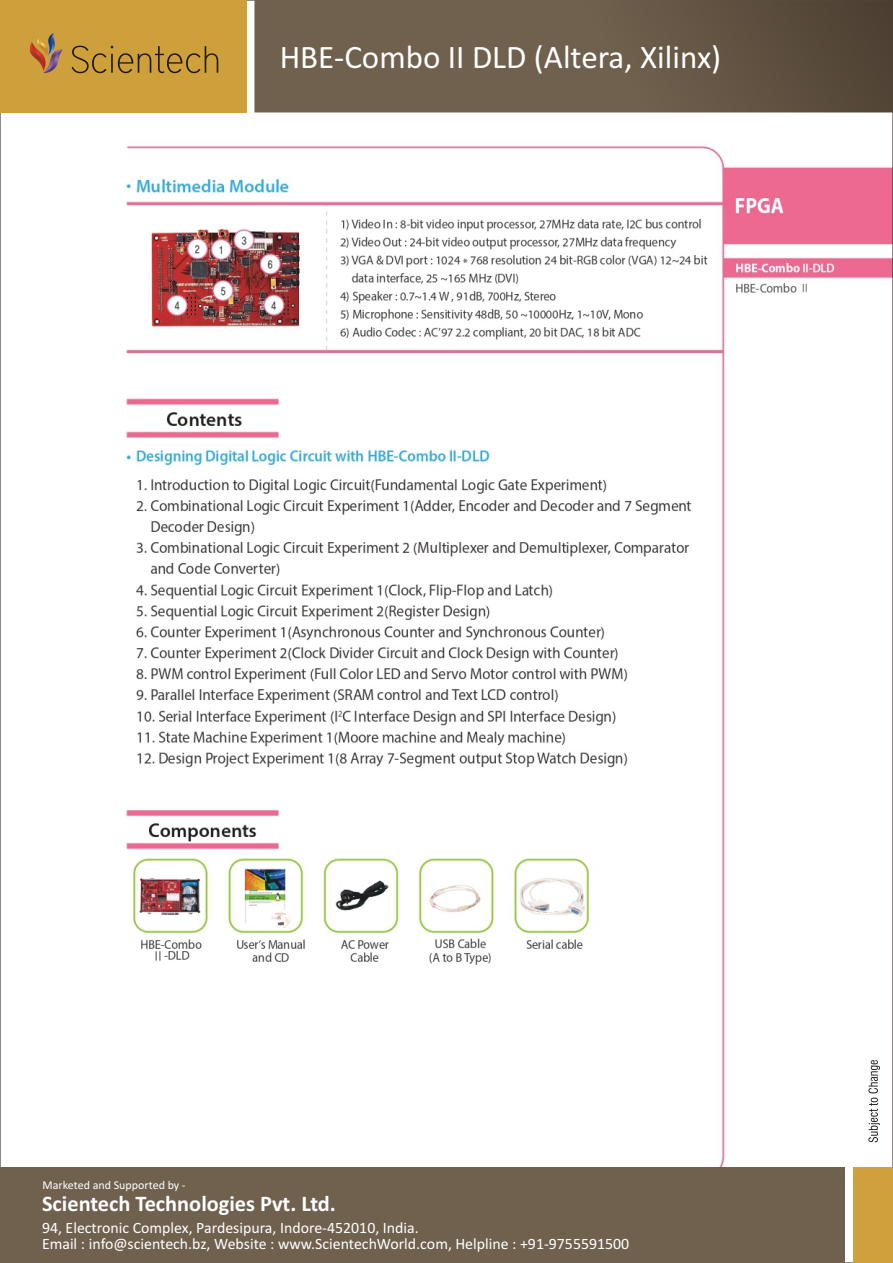
<style>
.page{position:relative;width:893px;height:1263px;background:#fff}
.page>*{position:absolute;margin:0;border:0;box-sizing:border-box;transform-origin:0 0}
.t1{font:33px "Calibri";color:#fff}
.t2{font:700 22.35px "Calibri";color:#fff}
.t3{font:15.9px/16.6px "Calibri";color:#fff}
.t4{font:12px "Calibri";color:#fff}
</style>
<div class="page">
<img style="left:2px;top:2px;width:889px;height:1165px">
<svg style="left:254px;top:0;width:639px;height:112px"></svg>
<div style="left:0;top:0;width:246px;height:112px;background:#cea03c"></div>
<svg style="left:72px;top:46px;width:146px;height:27px"></svg>
<svg style="left:29px;top:33px;width:34px;height:40px"></svg>
<div style="left:0;top:1167px;width:845px;height:96px;background:#70614f"></div>
<div style="left:853px;top:1167px;width:39px;height:96px;background:#cfa13d"></div>
<svg style="left:868px;top:1060px;width:12px;height:82px"></svg>
<h1 class="t1" style="left:280px;top:43px;width:443px">HBE-Combo II DLD (Altera, Xilinx)</h1>
<p class="t4" style="left:43px;top:1180px;width:144px">Marketed and Supported by -</p>
<h2 class="t2" style="left:42px;top:1194px;width:295px">Scientech Technologies Pvt. Ltd.</h2>
<p class="t3" style="left:42px;top:1220px;width:589px">94, Electronic Complex, Pardesipura, Indore-452010, India.<br>Email : info@scientech.bz, Website : www.ScientechWorld.com, Helpline : +91-9755591500</p>
</div>
